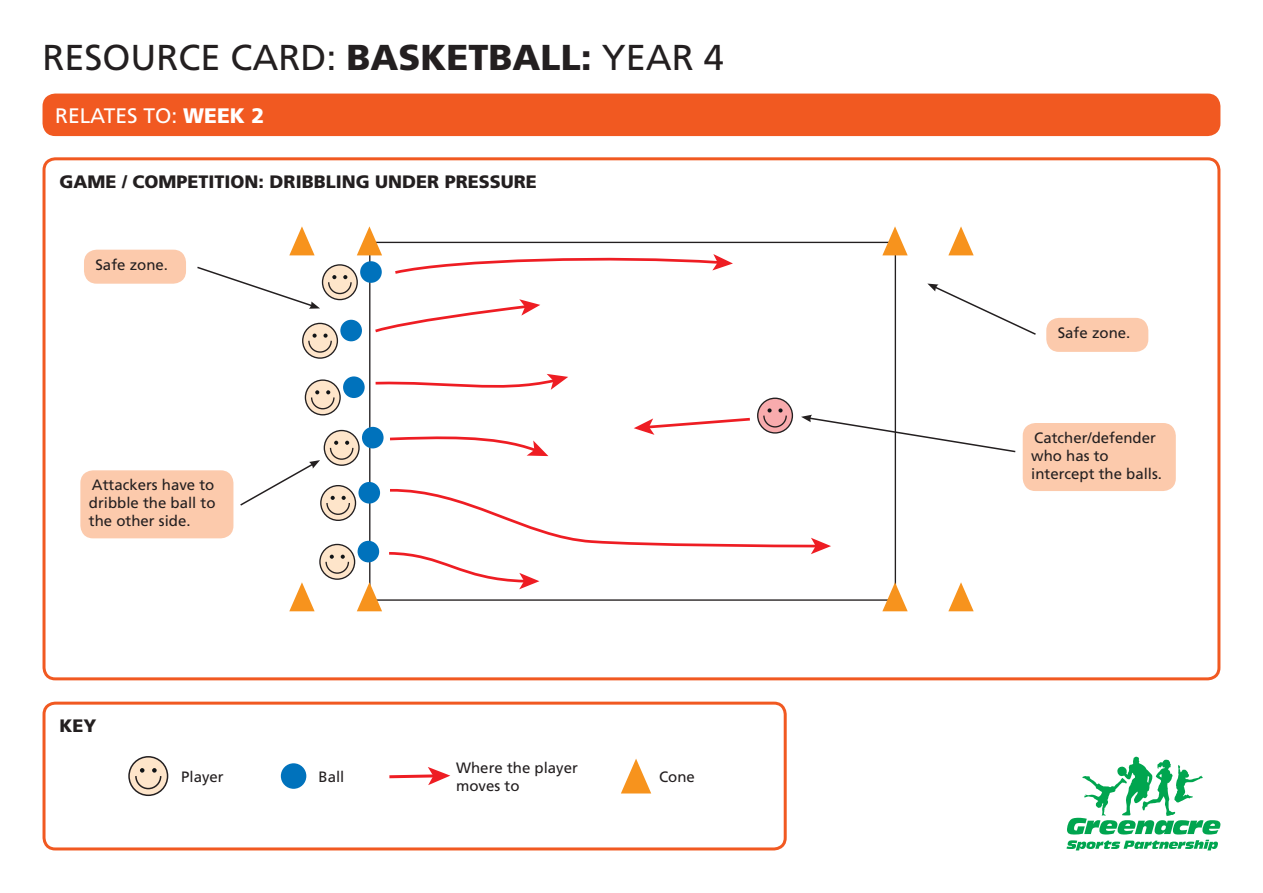
<style>
.page{position:relative;width:1263px;height:893px;background:#fff}
.page>*{position:absolute;margin:0;border:0;box-sizing:border-box;transform-origin:0 0}
.t1{font:36px "Frutiger CE";color:#231f20}
.t2{font:21px "Frutiger CE";color:#fff}
.t3{font:900 18px "Frutiger CE";color:#231f20}
.t4{font:15px/18px "Frutiger CE";color:#231f20}
.s1{font-weight:900}
</style>
<div class="page">
<svg style="left:1066px;top:840px;width:152px;height:10px"></svg>
<svg style="left:1067px;top:757px;width:153px;height:77px"></svg>
<div style="left:43px;top:94px;width:1177px;height:42px;background:#f15921;border-radius:13px"></div>
<div style="left:360px;top:261px;width:22px;height:22px;background:#0072bc;border-radius:50%"></div>
<div style="left:340px;top:320px;width:22px;height:21px;background:#0072bc;border-radius:50%"></div>
<svg style="left:302px;top:322px;width:37px;height:37px"></svg>
<svg style="left:357px;top:226px;width:25px;height:29px"></svg>
<svg style="left:882px;top:226px;width:26px;height:29px"></svg>
<svg style="left:289px;top:226px;width:26px;height:29px"></svg>
<svg style="left:948px;top:226px;width:26px;height:29px"></svg>
<svg style="left:375px;top:299px;width:165px;height:34px"></svg>
<svg style="left:395px;top:254px;width:338px;height:20px"></svg>
<div style="left:43px;top:157px;width:1177px;height:523px;border:3px solid #f15921;border-radius:11px"></div>
<div style="left:43px;top:702px;width:744px;height:148px;border:3px solid #f15921;border-radius:11px"></div>
<div style="left:84px;top:250px;width:102px;height:34px;background:#fccaac;border-radius:13px"></div>
<div style="left:1046px;top:318px;width:102px;height:34px;background:#fccaac;border-radius:13px"></div>
<div style="left:80px;top:470px;width:153px;height:68px;background:#fccaac;border-radius:13px"></div>
<div style="left:1023px;top:423px;width:153px;height:68px;background:#fccaac;border-radius:13px"></div>
<svg style="left:128px;top:756px;width:40px;height:40px"></svg>
<div style="left:281px;top:763px;width:25px;height:26px;background:#0072bc;border-radius:50%"></div>
<svg style="left:389px;top:767px;width:61px;height:18px"></svg>
<svg style="left:621px;top:759px;width:30px;height:34px"></svg>
<svg style="left:928px;top:284px;width:108px;height:51px"></svg>
<svg style="left:197px;top:264px;width:161px;height:45px"></svg>
<svg style="left:240px;top:374px;width:776px;height:237px"></svg>
<h1 class="t1" style="left:43px;top:37px;width:683px">RESOURCE CARD: <span class="s1">BASKETBALL:</span> YEAR 4</h1>
<h2 class="t2" style="left:55px;top:103px;width:211px">RELATES TO: <span class="s1">WEEK 2</span></h2>
<p class="t3" style="left:60px;top:171px;width:177px">GAME / COMPETITION</p>
<p class="t3" style="left:259px;top:171px;width:55px">: dribbl</p>
<p class="t3" style="left:336px;top:171px;width:203px">ing UNDER PRESSURE</p>
<p class="t4" style="left:95px;top:255px;width:74px">Safe zone.</p>
<p class="t4" style="left:89px;top:476px;width:128px;text-align:justify">Attackers have to dribble the ball to the other side.</p>
<p class="t3" style="left:60px;top:715px;width:38px">KEY</p>
<p class="t4" style="left:181px;top:768px;width:44px">Player</p>
<p class="t4" style="left:319px;top:768px;width:27px">Ball</p>
<p class="t4" style="left:456px;top:759px;width:123px">Where the player moves to</p>
<p class="t4" style="left:659px;top:768px;width:37px">Cone</p>
<p class="t4" style="left:1058px;top:324px;width:74px">Safe zone.</p>
<p class="t4" style="left:1031px;top:429px;width:132px">Catcher/defender who has to intercept the balls.</p>
</div>
